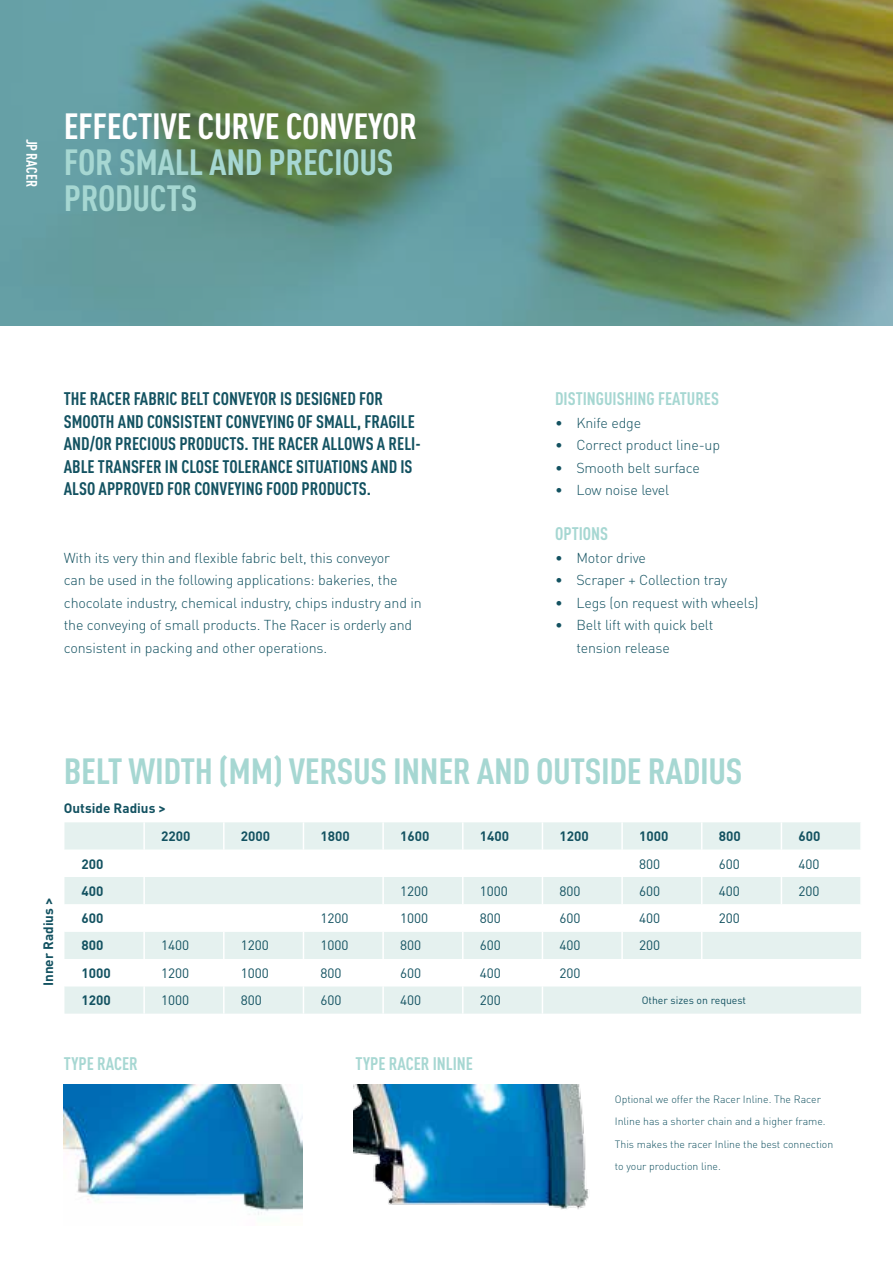
<style>
.page{position:relative;width:893px;height:1263px;background:#fff}
.page>*{position:absolute;margin:0;border:0;box-sizing:border-box;transform-origin:0 0}
.t1{font:700 36px/36px "DIN Cond";letter-spacing:-.01em;color:#a6d7d2;scale:1.05 1}
.t2{font:700 36px "DIN Cond";letter-spacing:-.01em;color:#fff;scale:1.05 1}
.t3{font:700 18px/22.5px "DIN Cond";color:#135261}
.t4{font:700 18px "DIN Cond";color:#a6d7d2}
.t5{font:700 15px "DIN Cond";letter-spacing:-.01em;color:#fff}
.t6{font:300 14.25px/22.5px "DIN Pro";letter-spacing:-.01em;color:#135261}
.t7{font:13.5px "DIN Pro";color:#135261}
.t8{font:700 13.5px "DIN Pro";color:#135261}
.t9{font:300 10.5px/22.5px "DIN Pro";color:#135261}
.t10{font:10.5px "DIN Pro";color:#135261}
</style>
<div class="page">
<svg style="left:0;top:0;width:893px;height:325px;background:#668e77"></svg>
<svg style="left:64px;top:822px;width:797px;height:192px;background:#e5f1ef"></svg>
<svg style="left:64px;top:850px;width:797px;height:136px"></svg>
<hr style="left:143px;top:822px;width:2px;height:28px;background:#fff">
<hr style="left:223px;top:822px;width:2px;height:28px;background:#fff">
<svg style="left:303px;top:822px;width:1px;height:28px"></svg>
<hr style="left:382px;top:822px;width:2px;height:28px;background:#fff">
<hr style="left:462px;top:822px;width:2px;height:28px;background:#fff">
<svg style="left:542px;top:822px;width:1px;height:28px"></svg>
<hr style="left:621px;top:822px;width:2px;height:28px;background:#fff">
<svg style="left:701px;top:822px;width:1px;height:28px"></svg>
<svg style="left:781px;top:822px;width:1px;height:28px"></svg>
<hr style="left:860px;top:822px;width:2px;height:28px;background:#fff">
<hr style="left:382px;top:877px;width:2px;height:27px;background:#fff">
<hr style="left:462px;top:877px;width:2px;height:27px;background:#fff">
<svg style="left:542px;top:877px;width:1px;height:27px"></svg>
<hr style="left:621px;top:877px;width:2px;height:27px;background:#fff">
<svg style="left:701px;top:877px;width:1px;height:27px"></svg>
<svg style="left:781px;top:877px;width:1px;height:27px"></svg>
<hr style="left:860px;top:877px;width:2px;height:27px;background:#fff">
<hr style="left:143px;top:932px;width:2px;height:27px;background:#fff">
<hr style="left:223px;top:932px;width:2px;height:27px;background:#fff">
<svg style="left:303px;top:932px;width:1px;height:27px"></svg>
<hr style="left:382px;top:932px;width:2px;height:27px;background:#fff">
<hr style="left:462px;top:932px;width:2px;height:27px;background:#fff">
<svg style="left:542px;top:932px;width:1px;height:27px"></svg>
<hr style="left:143px;top:986px;width:2px;height:28px;background:#fff">
<hr style="left:223px;top:986px;width:2px;height:28px;background:#fff">
<svg style="left:303px;top:986px;width:1px;height:28px"></svg>
<hr style="left:382px;top:986px;width:2px;height:28px;background:#fff">
<hr style="left:621px;top:932px;width:2px;height:27px;background:#fff">
<svg style="left:701px;top:932px;width:1px;height:27px"></svg>
<hr style="left:462px;top:986px;width:2px;height:28px;background:#fff">
<svg style="left:542px;top:986px;width:1px;height:28px"></svg>
<hr style="left:143px;top:877px;width:2px;height:27px;background:#fff">
<img style="left:353px;top:1085px;width:236px;height:125px">
<img style="left:64px;top:1085px;width:238px;height:130px">
<p class="t5" style="left:41px;top:138px;width:50px;rotate:90deg">JP RACER</p>
<h1 class="t2" style="left:64px;top:105px;width:338px">EFFECTIVE CURVE CONVEYOR</h1>
<h1 class="t1" style="left:64px;top:144px;width:315px">FOR SMALL AND PRECIOUS<br>PRODUCTS</h1>
<p class="t3" style="left:64px;top:387px;width:358px">THE RACER FABRIC BELT CONVEYOR IS DESIGNED FOR SMOOTH AND CONSISTENT CONVEYING OF SMALL, FRAGILE AND/OR PRECIOUS PRODUCTS. THE RACER ALLOWS A RELI-ABLE TRANSFER IN CLOSE TOLERANCE SITUATIONS AND IS ALSO APPROVED FOR CONVEYING FOOD PRODUCTS.</p>
<p class="t6" style="left:64px;top:546px;width:359px">With its very thin and flexible fabric belt, this conveyor<br>can be used in the following applications: bakeries, the chocolate industry, chemical industry, chips industry and in the conveying of small products. The Racer is orderly and consistent in packing and other operations.</p>
<p class="t4" style="left:555px;top:388px;width:165px">DISTINGUISHING FEATURES</p>
<p class="t6" style="left:555px;top:411px;width:88px">• Knife edge</p>
<p class="t6" style="left:555px;top:433px;width:167px">• Correct product line-up</p>
<p class="t6" style="left:555px;top:456px;width:146px">• Smooth belt surface</p>
<p class="t6" style="left:555px;top:478px;width:116px">• Low noise level</p>
<p class="t4" style="left:555px;top:523px;width:55px">OPTIONS</p>
<p class="t6" style="left:555px;top:546px;width:92px">• Motor drive</p>
<p class="t6" style="left:555px;top:568px;width:174px">• Scraper + Collection tray</p>
<p class="t6" style="left:555px;top:591px;width:205px">• Legs (on request with wheels)</p>
<p class="t6" style="left:576px;top:613px;width:139px;text-indent:-21px">• Belt lift with quick belt tension release</p>
<p class="t8" style="left:39px;top:986px;width:90px;rotate:-90deg">Inner Radius &gt;</p>
<h1 class="t1" style="left:64px;top:752px;width:648px">BELT WIDTH (MM) VERSUS INNER AND OUTSIDE RADIUS</h1>
<p class="t8" style="left:64px;top:799px;width:104px">Outside Radius &gt;</p>
<p class="t8" style="left:161px;top:827px;width:31px">2200</p>
<p class="t8" style="left:241px;top:827px;width:31px">2000</p>
<p class="t8" style="left:320px;top:827px;width:31px">1800</p>
<p class="t8" style="left:400px;top:827px;width:31px">1600</p>
<p class="t8" style="left:480px;top:827px;width:31px">1400</p>
<p class="t8" style="left:559px;top:827px;width:31px">1200</p>
<p class="t8" style="left:639px;top:827px;width:31px">1000</p>
<p class="t8" style="left:719px;top:827px;width:23px">800</p>
<p class="t8" style="left:798px;top:827px;width:23px">600</p>
<p class="t8" style="left:81px;top:854px;width:23px">200</p>
<p class="t7" style="left:639px;top:854px;width:23px">800</p>
<p class="t7" style="left:719px;top:854px;width:23px">600</p>
<p class="t7" style="left:798px;top:854px;width:23px">400</p>
<p class="t8" style="left:81px;top:882px;width:23px">400</p>
<p class="t7" style="left:400px;top:882px;width:30px">1200</p>
<p class="t7" style="left:480px;top:882px;width:30px">1000</p>
<p class="t7" style="left:559px;top:882px;width:23px">800</p>
<p class="t7" style="left:639px;top:882px;width:23px">600</p>
<p class="t7" style="left:719px;top:882px;width:23px">400</p>
<p class="t7" style="left:798px;top:882px;width:23px">200</p>
<p class="t8" style="left:81px;top:909px;width:23px">600</p>
<p class="t7" style="left:320px;top:909px;width:30px">1200</p>
<p class="t7" style="left:400px;top:909px;width:30px">1000</p>
<p class="t7" style="left:480px;top:909px;width:23px">800</p>
<p class="t7" style="left:559px;top:909px;width:23px">600</p>
<p class="t7" style="left:639px;top:909px;width:23px">400</p>
<p class="t7" style="left:719px;top:909px;width:23px">200</p>
<p class="t8" style="left:81px;top:936px;width:23px">800</p>
<p class="t7" style="left:161px;top:936px;width:30px">1400</p>
<p class="t7" style="left:241px;top:936px;width:30px">1200</p>
<p class="t7" style="left:320px;top:936px;width:30px">1000</p>
<p class="t7" style="left:400px;top:936px;width:23px">800</p>
<p class="t7" style="left:480px;top:936px;width:23px">600</p>
<p class="t7" style="left:559px;top:936px;width:23px">400</p>
<p class="t7" style="left:639px;top:936px;width:23px">200</p>
<p class="t8" style="left:81px;top:964px;width:31px">1000</p>
<p class="t7" style="left:161px;top:964px;width:30px">1200</p>
<p class="t7" style="left:241px;top:964px;width:30px">1000</p>
<p class="t7" style="left:320px;top:964px;width:23px">800</p>
<p class="t7" style="left:400px;top:964px;width:23px">600</p>
<p class="t7" style="left:480px;top:964px;width:23px">400</p>
<p class="t7" style="left:559px;top:964px;width:23px">200</p>
<p class="t8" style="left:81px;top:991px;width:31px">1200</p>
<p class="t7" style="left:161px;top:991px;width:30px">1000</p>
<p class="t7" style="left:241px;top:991px;width:23px">800</p>
<p class="t7" style="left:320px;top:991px;width:23px">600</p>
<p class="t7" style="left:400px;top:991px;width:23px">400</p>
<p class="t7" style="left:480px;top:991px;width:23px">200</p>
<p class="t10" style="left:642px;top:993px;width:106px">Other sizes on request</p>
<p class="t4" style="left:64px;top:1053px;width:76px">TYPE RACER</p>
<p class="t4" style="left:355px;top:1053px;width:119px">TYPE RACER INLINE</p>
<p class="t9" style="left:615px;top:1087px;width:220px">Optional we offer the Racer Inline. The Racer Inline has a shorter chain and a higher frame.<br>This makes the racer Inline the best connection to your production line.</p>
</div>
